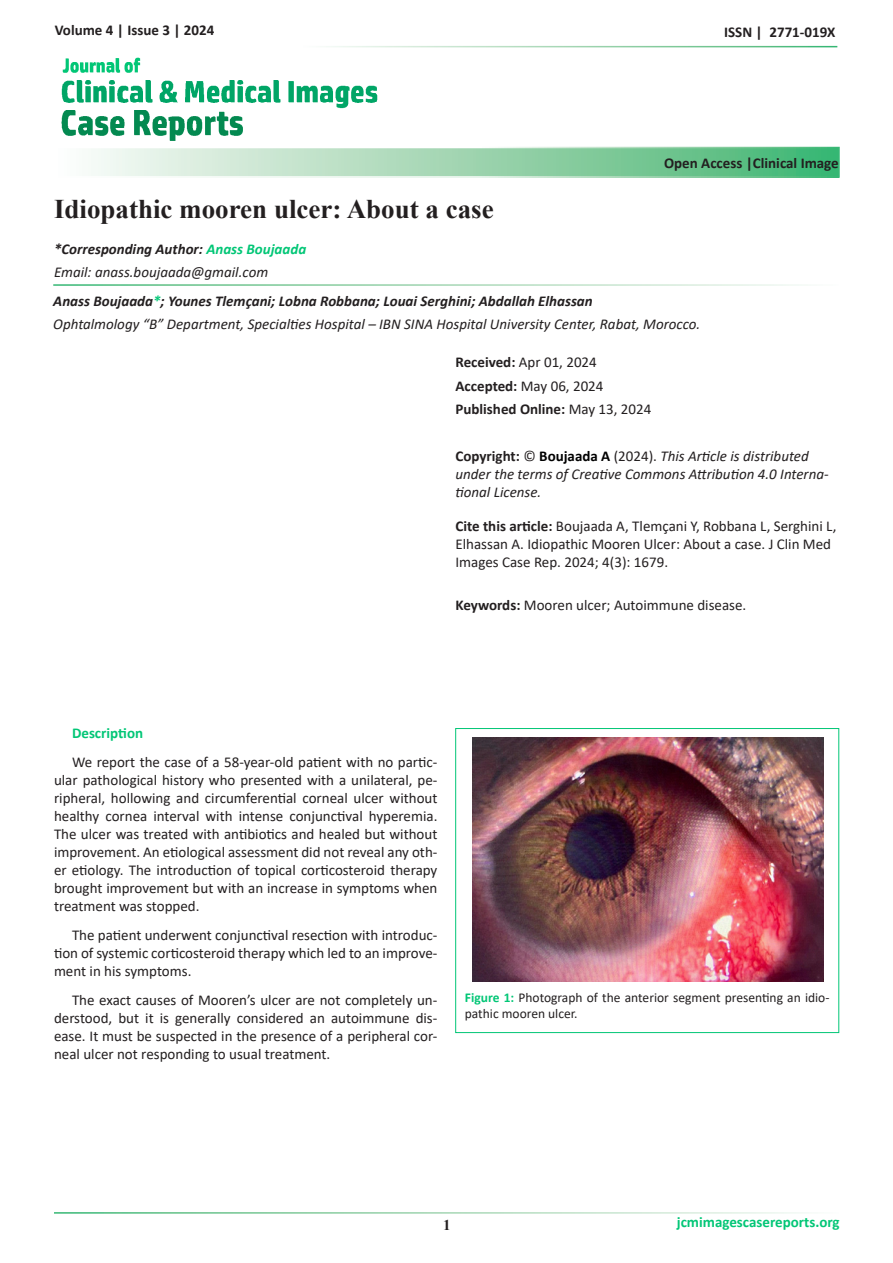
<style>
.page{position:relative;width:893px;height:1263px;background:#fff}
.page>*{position:absolute;margin:0;border:0;box-sizing:border-box;transform-origin:0 0}
.t1{font:700 27px "Times New Roman";color:#231f20}
.t2{font:15px/18px "Calibri";color:#231f20;text-align:justify}
.t3{font:italic 15px/18px "Calibri";color:#231f20}
.t4{font:700 15px "Calibri";color:#231f20}
.t5{font:italic 700 15px "Calibri";color:#231f20}
.t6{font:700 15px "Calibri";color:#02c676}
.t7{font:700 15px "Times New Roman";color:#231f20}
.t8{font:13.5px/16.5px "Calibri";color:#231f20}
.s1{font-weight:700}
.s2{font-weight:700;color:#02c676}
.s3{color:#02c676}
.s4{font-weight:400}
.s5{font-weight:700;font-style:normal}
.s6{font-style:normal}
.s7{font-weight:700;font-style:normal;color:#000}
</style>
<div class="page">
<img style="left:61px;top:57px;width:317px;height:84px">
<div style="left:54px;top:148px;width:785px;height:29px;background:linear-gradient(to right,#fffbfa,#41b470)"></div>
<div style="left:53px;top:147px;width:787px;height:31px;border:2px solid #fff"></div>
<div style="left:455px;top:728px;width:384px;height:305px;border:1px solid #02c676"></div>
<img style="left:472px;top:738px;width:351px;height:244px">
<p class="t4" style="left:55px;top:19px;width:161px">Volume 4 | Issue 3 | 2024</p>
<p class="t1" style="left:54px;top:190px;width:441px">Idiopathic mooren ulcer: About a case</p>
<p class="t3" style="left:54px;top:238px;width:254px;line-height:22.5px"><span class="s1">*Corresponding Author:</span> <span class="s2">Anass Boujaada<br></span>Email: anass.boujaada@gmail.com</p>
<p class="t4" style="left:724px;top:21px;width:113px">ISSN | 2771-019X</p>
<p class="t4" style="left:664px;top:152px;width:176px">Open Access |Clinical Image</p>
<p class="t5" style="left:53px;top:291px;width:541px">Anass Boujaada<span class="s3">*</span>; Younes Tlemçani; Lobna Robbana; Louai Serghini; Abdallah Elhassan</p>
<p class="t3" style="left:53px;top:314px;width:649px">Ophtalmology “B” Department, Specialties Hospital – IBN SINA Hospital University Center, Rabat, Morocco.</p>
<p class="t2" style="left:455px;top:353px;width:143px"><span class="s1">Received:</span> Apr 01, 2024</p>
<p class="t2" style="left:455px;top:376px;width:150px"><span class="s1">Accepted:</span> May 06, 2024</p>
<p class="t4" style="left:455px;top:398px;width:197px">Published Online: <span class="s4">May 13, 2024</span></p>
<p class="t3" style="left:455px;top:446px;width:375px"><span class="s5">Copyright:</span> <span class="s6">©</span> <span class="s7">Boujaada A</span> <span class="s6">(2024).</span> This Article is distributed under the terms of Creative Commons Attribution 4.0 Interna&shy;tional License.</p>
<p class="t2" style="left:455px;top:516px;width:382px;text-align:left"><span class="s1">Cite this article:</span> Boujaada A, Tlemçani Y, Robbana L, Serghini L,<br>Elhassan A. Idiopathic Mooren Ulcer: About a case. J Clin Med<br>Images Case Rep. 2024; 4(3): 1679.</p>
<p class="t2" style="left:455px;top:595px;width:292px"><span class="s1">Keywords:</span> Mooren ulcer; Autoimmune disease.</p>
<p class="t6" style="left:72px;top:722px;width:73px">Description</p>
<p class="t2" style="left:54px;top:752px;width:385px;text-indent:18px">We report the case of a 58-year-old patient with no partic&shy;ular pathological history who presented with a unilateral, pe&shy;ripheral, hollowing and circumferential corneal ulcer without healthy cornea interval with intense conjunctival hyperemia.<br>The ulcer was treated with antibiotics and healed but without improvement. An etiological assessment did not reveal any oth&shy;er etiology. The introduction of topical corticosteroid therapy brought improvement but with an increase in symptoms when treatment was stopped.</p>
<p class="t2" style="left:54px;top:925px;width:385px;text-indent:18px">The patient underwent conjunctival resection with introduc&shy;tion of systemic corticosteroid therapy which led to an improve&shy;ment in his symptoms.</p>
<p class="t2" style="left:54px;top:990px;width:385px;text-indent:18px">The exact causes of Mooren’s ulcer are not completely un&shy;derstood, but it is generally considered an autoimmune dis&shy;ease. It must be suspected in the presence of a peripheral cor&shy;neal ulcer not responding to usual treatment.</p>
<p class="t8" style="left:465px;top:988px;width:366px"><span class="s2">Figure 1:</span> Photograph of the anterior segment presenting an idio&shy;pathic mooren ulcer.</p>
<p class="t7" style="left:443px;top:1214px;width:9px">1</p>
<p class="t6" style="left:677px;top:1211px;width:164px">jcmimagescasereports.org</p>
</div>
